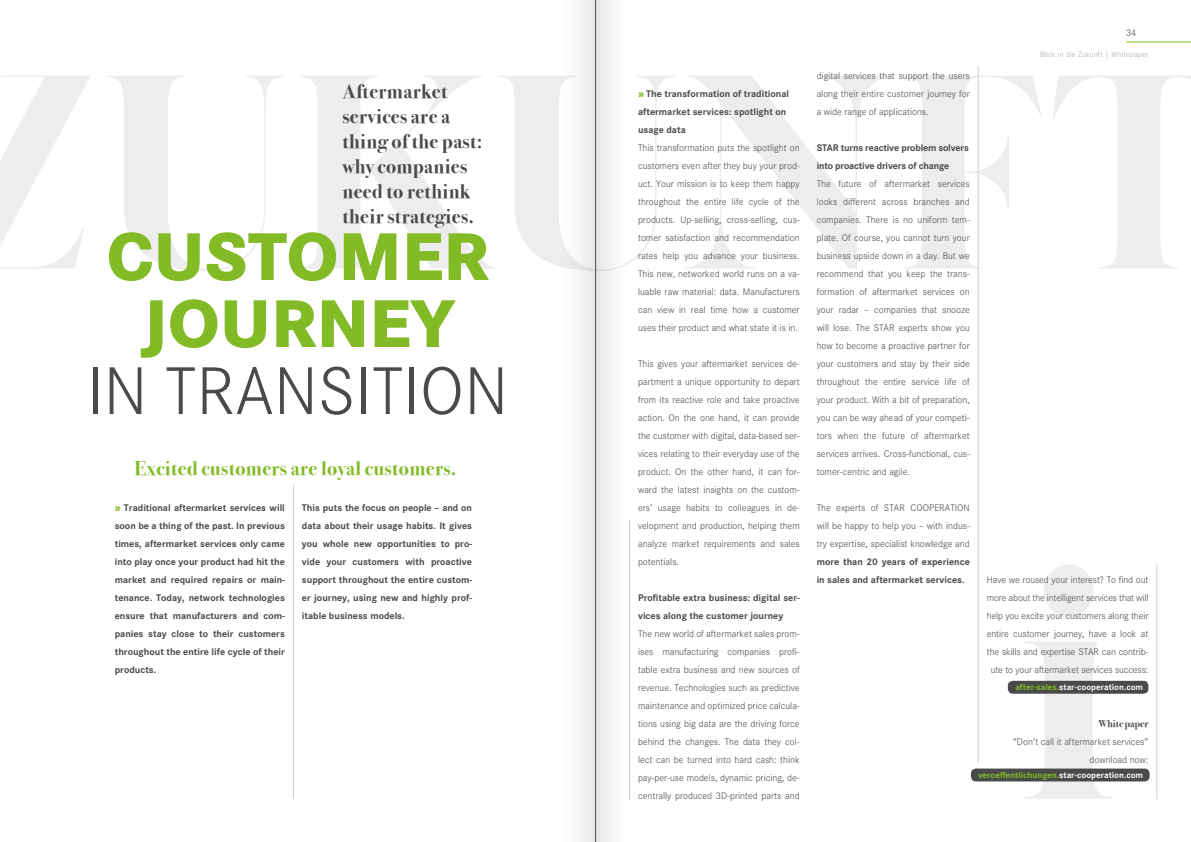
<style>
.page{position:relative;width:1191px;height:842px;background:#fff}
.page>*{position:absolute;margin:0;border:0;box-sizing:border-box;transform-origin:0 0}
.Teasertext{font:800 70px "Corporate S";color:#83bb26}
.Teasertext-2{font:300 70px "Corporate S";color:#4a4a49}
.Teasertext-3{font:700 20px "Bodoni Svty Two ITCTT";letter-spacing:.02em;color:#4a4a49}
.Fließtext_links{font:700 20px "Bodoni Svty Two ITCTT";letter-spacing:.02em;color:#83bb26}
.Fließtext_links-2{font:300 10px/18px "Corporate S";color:#4a4a49;text-align:justify}
.Fließtext_links-3{font:700 10px/18px "Corporate S";color:#4a4a49;text-align:justify}
.Fließtext_links-4{font:700 10px/18px "Corporate S";letter-spacing:-.02em;color:#4a4a49}
.Fließtext_links-5{font:700 10px "Bodoni Svty Two ITCTT";color:#4a4a49}
.Fließtext_links-6{font:700 9px "Corporate S";color:#83bb26}
.Fließtext_links-7{font:700 9px "Corporate S";color:#fff}
.Teasertext-4{font:300 8px "Corporate S";letter-spacing:.02em;color:#adadad}
.s1{font-weight:800;color:#83bb26}
.s2{font-weight:700}
.s3{color:#83bb26}
.s4{color:#fff}
</style>
<div class="page">
<svg style="left:0;top:76px;width:1191px;height:195px"></svg>
<hr style="left:978px;top:66px;width:1px;height:697px;background:#cfcfcf">
<hr style="left:1156px;top:565px;width:1px;height:234px;background:#cfcfcf">
<hr style="left:1126px;top:42px;width:65px;height:1px;background:#83bb26">
<svg style="left:1024px;top:565px;width:88px;height:234px"></svg>
<hr style="left:293px;top:485px;width:1px;height:314px;background:#cfcfcf">
<div style="left:971px;top:768px;width:178px;height:13px;background:#4a4a49;border-radius:5px"></div>
<div style="left:1007px;top:681px;width:141px;height:13px;background:#4a4a49;border-radius:5px"></div>
<svg style="left:596px;top:0;width:34px;height:842px;fill:#f6f6f6"></svg>
<div style="left:557px;top:0;width:38px;height:842px;background:linear-gradient(to right,#fff,#eaeaea)"></div>
<hr style="left:595px;top:0;width:1px;height:842px;background:#4a4a49">
<p class="Teasertext-3" style="left:342px;top:75px;width:106px">Aftermarket</p>
<p class="Teasertext-3" style="left:342px;top:100px;width:109px">services are a</p>
<p class="Teasertext-3" style="left:342px;top:125px;width:141px">thing of the past:</p>
<p class="Teasertext-3" style="left:342px;top:150px;width:126px">why companies</p>
<p class="Teasertext-3" style="left:342px;top:175px;width:129px">need to rethink</p>
<p class="Teasertext-3" style="left:342px;top:200px;width:133px">their strategies.</p>
<p class="Teasertext" style="left:107px;top:215px;width:384px">CUSTOMER</p>
<p class="Teasertext" style="left:141px;top:282px;width:315px">JOURNEY</p>
<p class="Teasertext-2" style="left:87px;top:351px;width:422px">IN TRANSITION</p>
<p class="Fließtext_links" style="left:134px;top:451px;width:323px">Excited customers are loyal customers.</p>
<p class="Fließtext_links-3" style="left:115px;top:498px;width:172px"><span class="s1">»</span> Traditional aftermarket services will soon be a thing of the past. In previous times, aftermarket services only came into play once your product had hit the market and required repairs or main&shy;tenance. Today, network technologies ensure that manufacturers and com&shy;panies stay close to their customers throughout the entire life cycle of their products.</p>
<p class="Fließtext_links-3" style="left:302px;top:498px;width:172px">This puts the focus on people – and on data about their usage habits. It gives you whole new opportunities to pro&shy;vide your customers with proactive support throughout the entire custom&shy;er journey, using new and highly prof&shy;itable business models.</p>
<p class="Fließtext_links-3" style="left:638px;top:84px;width:153px;text-align:left"><span class="s1">»</span> The transformation of traditional aftermarket services: spotlight on usage data</p>
<p class="Fließtext_links-2" style="left:638px;top:138px;width:163px">This transformation puts the spotlight on customers even after they buy your prod&shy;uct. Your mission is to keep them happy throughout the entire life cycle of the products. Up-selling, cross-selling, cus&shy;tomer satisfaction and recommendation rates help you advance your business.<br>This new, networked world runs on a va&shy;luable raw material: data. Manufacturers can view in real time how a customer uses their product and what state it is in.</p>
<p class="Fließtext_links-2" style="left:638px;top:354px;width:163px">This gives your aftermarket services de&shy;partment a unique opportunity to depart from its reactive role and take proactive action. On the one hand, it can provide the customer with digital, data-based ser&shy;vices relating to their everyday use of the product. On the other hand, it can for&shy;ward the latest insights on the custom&shy;ers’ usage habits to colleagues in de&shy;velopment and production, helping them analyze market requirements and sales potentials.</p>
<p class="Fließtext_links-3" style="left:638px;top:588px;width:163px">Profitable extra business: digital ser&shy;vices along the customer journey</p>
<p class="Fließtext_links-2" style="left:638px;top:624px;width:163px">The new world of aftermarket sales prom&shy;ises manufacturing companies profi&shy;table extra business and new sources of revenue. Technologies such as predictive maintenance and optimized price calcula&shy;tions using big data are the driving force behind the changes. The data they col&shy;lect can be turned into hard cash: think pay-per-use models, dynamic pricing, de&shy;centrally produced 3D-printed parts and</p>
<p class="Fließtext_links-2" style="left:816px;top:66px;width:155px">digital services that support the users along their entire customer journey for a wide range of applications.</p>
<p class="Fließtext_links-4" style="left:816px;top:138px;width:154px">STAR turns reactive problem solvers into proactive drivers of change</p>
<p class="Fließtext_links-2" style="left:816px;top:174px;width:155px">The future of aftermarket services looks different across branches and companies. There is no uniform tem&shy;plate. Of course, you cannot turn your business upside down in a day. But we recommend that you keep the trans&shy;formation of aftermarket services on your radar – companies that snooze will lose. The STAR experts show you how to become a proactive partner for your customers and stay by their side throughout the entire service life of your product. With a bit of preparation, you can be way ahead of your competi&shy;tors when the future of aftermarket services arrives. Cross-functional, cus&shy;tomer-centric and agile.</p>
<p class="Fließtext_links-2" style="left:816px;top:498px;width:155px">The experts of STAR COOPERATION will be happy to help you – with indus&shy;try expertise, specialist knowledge and <span class="s2">more than 20 years of experience in sales and aftermarket services.</span></p>
<p class="Fließtext_links-2" style="left:1126px;top:24px;width:12px">34</p>
<p class="Teasertext-4" style="left:1040px;top:50px;width:110px">Blick in die Zukunft | Whitepaper</p>
<p class="Fließtext_links-2" style="left:986px;top:570px;width:163px;text-align:center">Have we roused your interest? To find out more about the intelligent services that will help you excite your customers along their entire customer journey, have a look at the skills and expertise STAR can contrib&shy;ute to your aftermarket services success:</p>
<p class="Fließtext_links-7" style="left:1015px;top:682px;width:129px"><span class="s3">after-sales.</span>star-cooperation.com</p>
<p class="Fließtext_links-5" style="left:1098px;top:715px;width:51px">White paper</p>
<p class="Fließtext_links-2" style="left:1013px;top:732px;width:137px">“Don’t call it aftermarket services”</p>
<p class="Fließtext_links-2" style="left:1089px;top:750px;width:60px">download now:</p>
<p class="Fließtext_links-6" style="left:978px;top:770px;width:167px">veroeffentlichungen.<span class="s4">star-cooperation.com</span></p>
</div>
